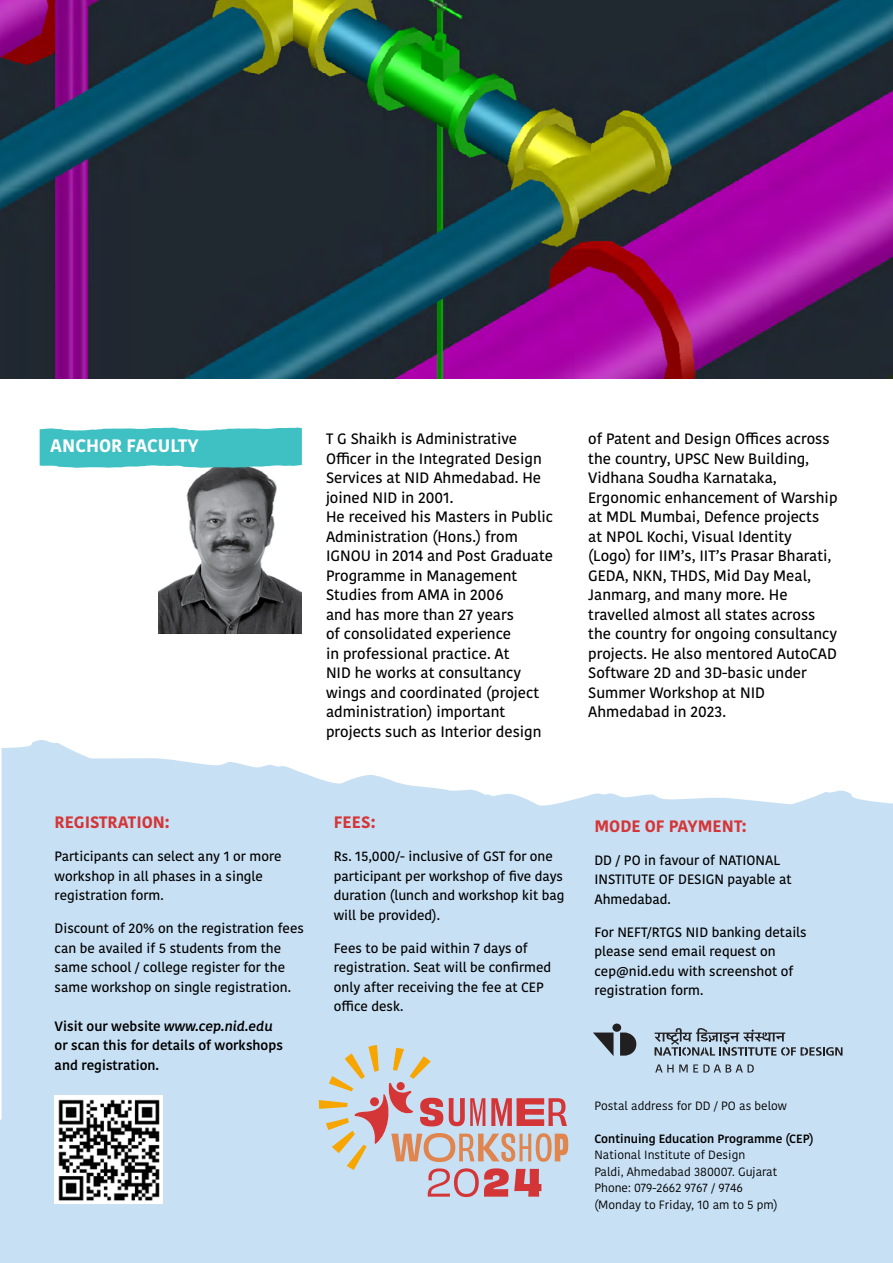
<style>
.page{position:relative;width:893px;height:1263px;background:#fff}
.page>*{position:absolute;margin:0;border:0;box-sizing:border-box;transform-origin:0 0}
.t1{font:700 18px "Kohinoor";color:#fff}
.t2{font:700 16.5px "Kohinoor";color:#d43638}
.t3{font:500 15px/19.5px "Kohinoor";color:#000}
.t4{font:500 13.5px/19.5px "Kohinoor";color:#000}
.t5{font:600 13.5px/19.5px "Kohinoor";color:#000}
.t6{font:12px/16.5px "Kohinoor";color:#000}
.t7{font:600 12px "Kohinoor";color:#000}
.s1{font-style:italic}
</style>
<div class="page">
<div style="left:0;top:1191px;width:893px;height:72px;background:#c8e0f4"></div>
<svg style="left:2px;top:740px;width:891px;height:464px;background:#cde3f5"></svg>
<div style="left:612px;top:1023px;width:9px;height:9px;background:#221f20;border-radius:50%"></div>
<svg style="left:593px;top:1032px;width:20px;height:24px"></svg>
<svg style="left:620px;top:1032px;width:16px;height:23px"></svg>
<svg style="left:655px;top:1028px;width:187px;height:28px;background:#9eb0bf"></svg>
<svg style="left:655px;top:1064px;width:99px;height:8px"></svg>
<svg style="left:319px;top:1045px;width:249px;height:152px;background:#ccc2c7"></svg>
<div style="left:370px;top:1097px;width:9px;height:9px;background:#d43638;border-radius:50%"></div>
<img style="left:55px;top:1095px;width:108px;height:108px">
<img style="left:158px;top:468px;width:143px;height:165px">
<div style="left:0;top:1007px;width:29px;height:197px;background:#c8e0f4"></div>
<svg style="left:40px;top:428px;width:262px;height:40px;background:#49c3c6"></svg>
<img style="left:0;top:0;width:893px;height:378px">
<p class="t1" style="left:50px;top:433px;width:150px">ANCHOR FACULTY</p>
<p class="t3" style="left:588px;top:430px;width:251px">of Patent and Design Offices across the country, UPSC New Building,<br>Vidhana Soudha Karnataka,<br>Ergonomic enhancement of Warship at MDL Mumbai, Defence projects<br>at NPOL Kochi, Visual Identity (Logo) for IIM’s, IIT’s Prasar Bharati,<br>GEDA, NKN, THDS, Mid Day Meal,<br>Janmarg, and many more. He travelled almost all states across the country for ongoing consultancy projects. He also mentored AutoCAD<br>Software 2D and 3D-basic under<br>Summer Workshop at NID<br>Ahmedabad in 2023.</p>
<p class="t3" style="left:326px;top:430px;width:229px">T G Shaikh is Administrative<br>Officer in the Integrated Design<br>Services at NID Ahmedabad. He joined NID in 2001.<br>He received his Masters in Public<br>Administration (Hons.) from<br>IGNOU in 2014 and Post Graduate<br>Programme in Management<br>Studies from AMA in 2006<br>and has more than 27 years<br>of consolidated experience<br>in professional practice. At<br>NID he works at consultancy wings and coordinated (project administration) important projects such as Interior design</p>
<p class="t2" style="left:55px;top:811px;width:117px">REGISTRATION:</p>
<p class="t4" style="left:55px;top:847px;width:228px">Participants can select any 1 or more workshop in all phases in a single registration form.</p>
<p class="t4" style="left:55px;top:919px;width:251px">Discount of 20% on the registration fees can be availed if 5 students from the same school / college register for the same workshop on single registration.</p>
<p class="t5" style="left:55px;top:1016px;width:230px">Visit our website <span class="s1">www.cep.nid.edu </span>or scan this for details of workshops and registration.</p>
<p class="t2" style="left:334px;top:811px;width:43px">FEES:</p>
<p class="t4" style="left:334px;top:847px;width:232px">Rs. 15,000/- inclusive of GST for one participant per workshop of five days duration (lunch and workshop kit bag will be provided).</p>
<p class="t4" style="left:334px;top:939px;width:219px">Fees to be paid within 7 days of registration. Seat will be confirmed only after receiving the fee at CEP office desk.</p>
<p class="t2" style="left:594px;top:815px;width:154px">MODE OF PAYMENT:</p>
<p class="t4" style="left:594px;top:851px;width:199px">DD / PO in favour of NATIONAL<br>INSTITUTE OF DESIGN payable at<br>Ahmedabad.</p>
<p class="t4" style="left:594px;top:923px;width:214px">For NEFT/RTGS NID banking details please send email request on cep@nid.edu with screenshot of registration form.</p>
<p class="t6" style="left:594px;top:1097px;width:194px">Postal address for DD / PO as below</p>
<p class="t7" style="left:594px;top:1131px;width:221px">Continuing Education Programme (CEP)</p>
<p class="t6" style="left:594px;top:1147px;width:185px">National Institute of Design<br>Paldi, Ahmedabad 380007. Gujarat<br>Phone: 079-2662 9767 / 9746 (Monday to Friday, 10 am to 5 pm)</p>
</div>
